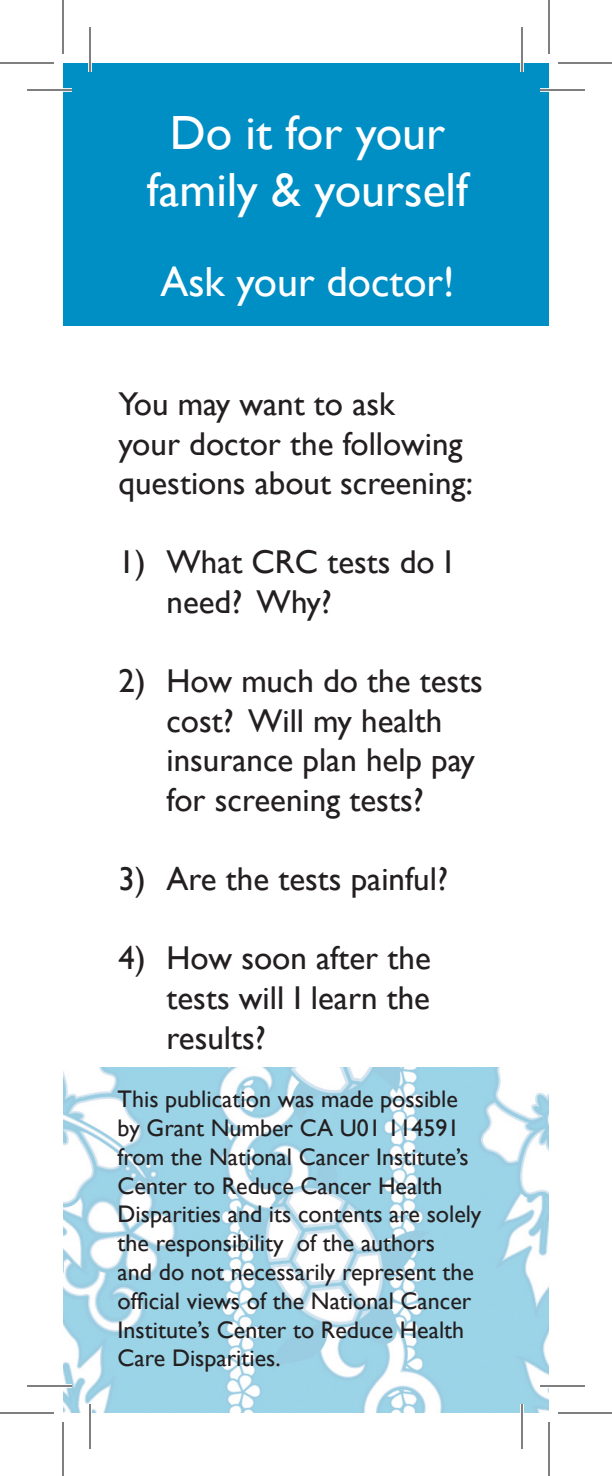
<style>
.page{position:relative;width:612px;height:1476px;background:#fff}
.page>*{position:absolute;margin:0;border:0;box-sizing:border-box;transform-origin:0 0}
.t1{font:48px/57.6px "Gill Sans";color:#fff;text-align:center}
.t2{font:42px "Gill Sans";color:#fff}
.t3{font:33px/39.6px "Gill Sans";color:#231f20}
.t4{font:24px/28.8px "Gill Sans";color:#231f20}
</style>
<div class="page">
<img style="left:63px;top:1067px;width:486px;height:346px">
<div style="left:63px;top:63px;width:486px;height:263px;background:#008fc5"></div>
<svg style="left:63px;top:88px;width:9px;height:4px"></svg>
<svg style="left:540px;top:88px;width:9px;height:4px"></svg>
<hr style="left:27px;top:1384px;width:45px;height:4px;background:#fff">
<hr style="left:540px;top:1384px;width:45px;height:4px;background:#fff">
<svg style="left:88px;top:63px;width:4px;height:9px"></svg>
<hr style="left:88px;top:1404px;width:4px;height:45px;background:#fff">
<svg style="left:520px;top:63px;width:4px;height:9px"></svg>
<svg style="left:520px;top:1404px;width:4px;height:9px"></svg>
<hr style="left:27px;top:89px;width:45px;height:2px;background:#000">
<hr style="left:540px;top:89px;width:45px;height:2px;background:#000">
<hr style="left:27px;top:1385px;width:45px;height:2px;background:#000">
<hr style="left:540px;top:1385px;width:45px;height:2px;background:#000">
<hr style="left:89px;top:27px;width:2px;height:45px;background:#000">
<hr style="left:89px;top:1404px;width:2px;height:45px;background:#000">
<hr style="left:521px;top:27px;width:2px;height:45px;background:#000">
<hr style="left:521px;top:1404px;width:2px;height:45px;background:#000">
<hr style="left:0;top:62px;width:54px;height:2px;background:#000">
<hr style="left:558px;top:62px;width:54px;height:2px;background:#000">
<hr style="left:0;top:1412px;width:54px;height:2px;background:#000">
<hr style="left:558px;top:1412px;width:54px;height:2px;background:#000">
<hr style="left:62px;top:0;width:2px;height:54px;background:#000">
<hr style="left:62px;top:1422px;width:2px;height:54px;background:#000">
<hr style="left:548px;top:0;width:2px;height:54px;background:#000">
<hr style="left:548px;top:1422px;width:2px;height:54px;background:#000">
<h1 class="t1" style="left:147px;top:103px;width:323px">Do it for your family &amp; yourself</h1>
<h2 class="t2" style="left:160px;top:258px;width:296px">Ask your doctor!</h2>
<h3 class="t3" style="left:118px;top:384px;width:356px">You may want to ask<br>your doctor the following questions about screening:</h3>
<h3 class="t3" style="left:167px;top:542px;width:287px;text-indent:-48px">1) What CRC tests do I need? Why?</h3>
<h3 class="t3" style="left:167px;top:661px;width:318px;text-indent:-48px">2) How much do the tests cost? Will my health insurance plan help pay for screening tests?</h3>
<h3 class="t3" style="left:118px;top:859px;width:331px">3) Are the tests painful?</h3>
<h3 class="t3" style="left:167px;top:938px;width:266px;text-align:justify;text-indent:-48px">4) How soon after the tests will I learn the results?</h3>
<p class="t4" style="left:118px;top:1085px;width:365px">This publication was made possible by Grant Number CA U01 114591 from the National Cancer Institute’s Center to Reduce Cancer Health Disparities and its contents are solely the responsibility of the authors<br>and do not necessarily represent the official views of the National Cancer Institute’s Center to Reduce Health Care Disparities.</p>
</div>
